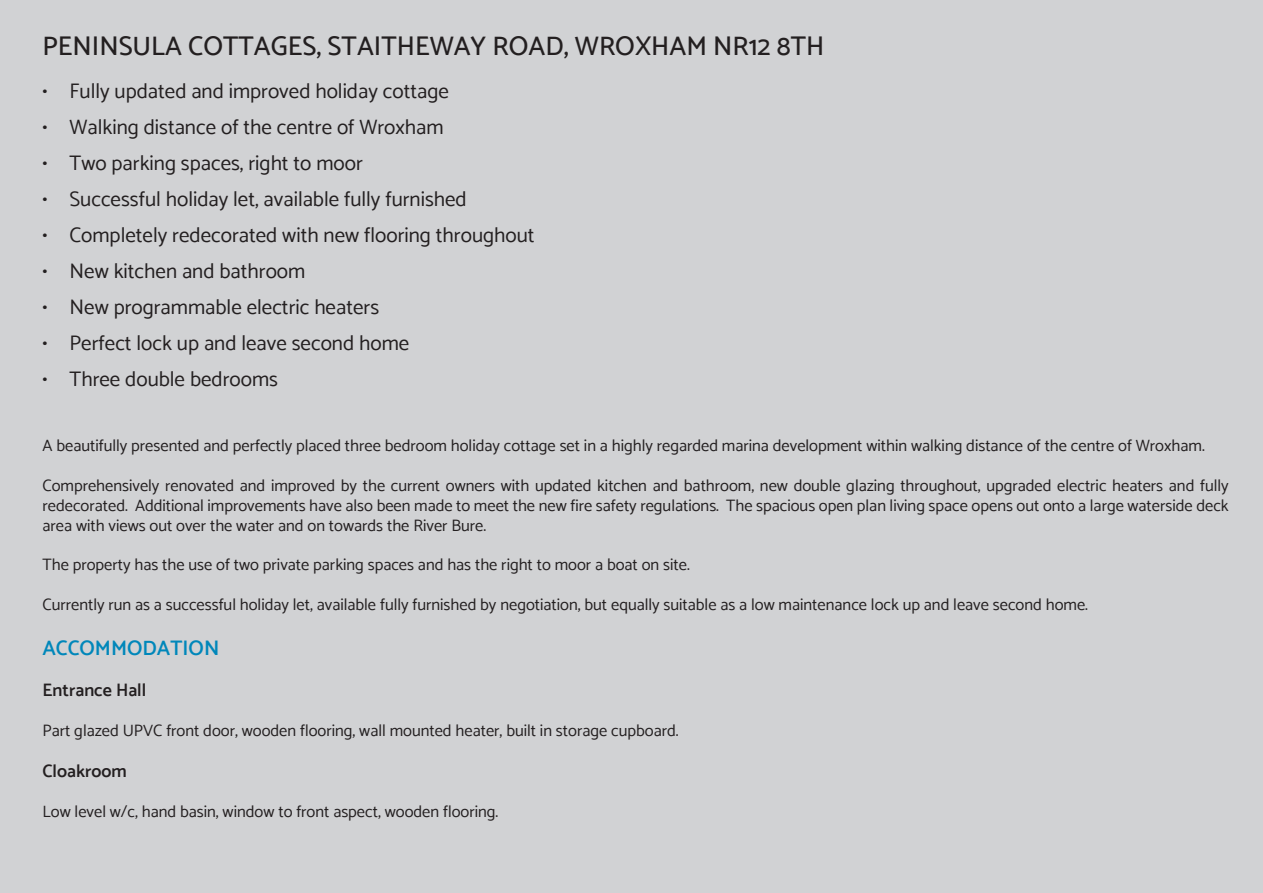
<style>
.page{position:relative;width:1263px;height:893px;background:#d1d2d4}
.page>*{position:absolute;margin:0;border:0;box-sizing:border-box;transform-origin:0 0}
.t1{font:500 27px "Catamaran";color:#231f20}
.t2{font:21px "Catamaran";color:#231f20}
.Cyan_Brochure_Headin{font:600 21px "Catamaran";color:#0087ba}
.Brochure_sub_heading{font:600 18px "Catamaran";color:#231f20}
.t3{font:16.5px/19.8px "Catamaran";color:#231f20;text-align:justify}
</style>
<div class="page">
<p class="t1" style="left:43px;top:30px;width:783px">PENINSULA COTTAGES, STAITHEWAY ROAD, WROXHAM NR12 8TH</p>
<p class="t2" style="left:43px;top:78px;width:408px">• Fully updated and improved holiday cottage</p>
<p class="t2" style="left:43px;top:114px;width:403px">• Walking distance of the centre of Wroxham</p>
<p class="t2" style="left:43px;top:150px;width:322px">• Two parking spaces, right to moor</p>
<p class="t2" style="left:43px;top:186px;width:426px">• Successful holiday let, available fully furnished</p>
<p class="t2" style="left:43px;top:222px;width:494px">• Completely redecorated with new flooring throughout</p>
<p class="t2" style="left:43px;top:258px;width:264px">• New kitchen and bathroom</p>
<p class="t2" style="left:43px;top:294px;width:338px">• New programmable electric heaters</p>
<p class="t2" style="left:43px;top:330px;width:368px">• Perfect lock up and leave second home</p>
<p class="t2" style="left:43px;top:366px;width:237px">• Three double bedrooms</p>
<p class="t3" style="left:43px;top:436px;width:1164px">A beautifully presented and perfectly placed three bedroom holiday cottage set in a highly regarded marina development within walking distance of the centre of Wroxham.</p>
<p class="t3" style="left:43px;top:475px;width:1188px">Comprehensively renovated and improved by the current owners with updated kitchen and bathroom, new double glazing throughout, upgraded electric heaters and fully redecorated. Additional improvements have also been made to meet the new fire safety regulations. The spacious open plan living space opens out onto a large waterside deck area with views out over the water and on towards the River Bure.</p>
<p class="t3" style="left:43px;top:555px;width:649px">The property has the use of two private parking spaces and has the right to moor a boat on site.</p>
<p class="t3" style="left:43px;top:594px;width:1047px">Currently run as a successful holiday let, available fully furnished by negotiation, but equally suitable as a low maintenance lock up and leave second home.</p>
<p class="Cyan_Brochure_Headin" style="left:43px;top:635px;width:178px">ACCOMMODATION</p>
<p class="Brochure_sub_heading" style="left:43px;top:679px;width:105px">Entrance Hall</p>
<p class="t3" style="left:43px;top:720px;width:638px">Part glazed UPVC front door, wooden flooring, wall mounted heater, built in storage cupboard.</p>
<p class="Brochure_sub_heading" style="left:43px;top:760px;width:86px">Cloakroom</p>
<p class="t3" style="left:43px;top:801px;width:457px">Low level w/c, hand basin, window to front aspect, wooden flooring.</p>
</div>
